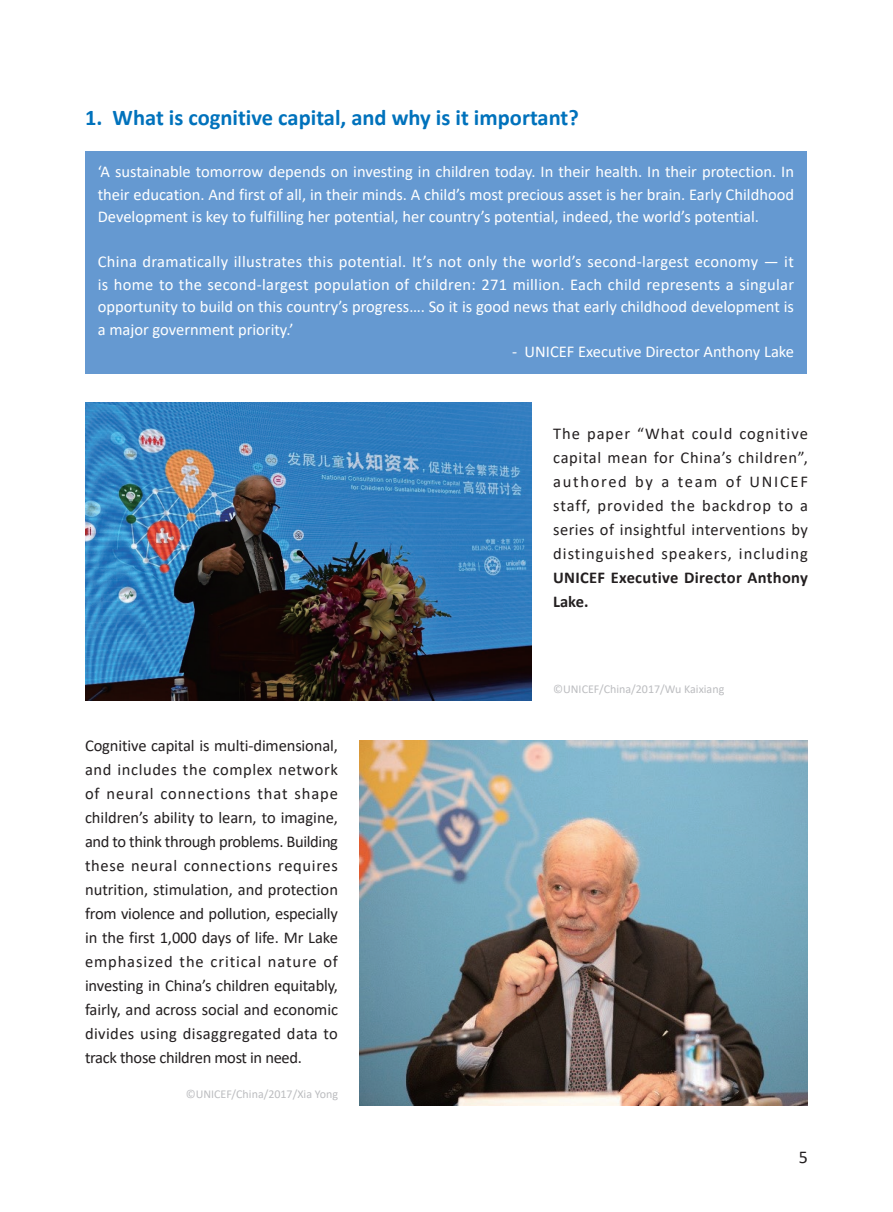
<style>
.page{position:relative;width:893px;height:1212px;background:#fff}
.page>*{position:absolute;margin:0;border:0;box-sizing:border-box;transform-origin:0 0}
.t1{font:700 22.5px "Calibri";color:#0072bc}
.t2{font:18px "Calibri";color:#231f20}
.t3{font:16.5px/24px "Calibri";letter-spacing:.025em;color:#231f20;text-align:justify}
.t4{font:16.5px/22.5px "Calibri";color:#fff;text-align:justify}
.t5{font:700 16.5px/24px "Calibri";letter-spacing:.02em;color:#231f20}
.t6{font:12px "Calibri";color:#bcbdc0}
</style>
<div class="page">
<div style="left:85px;top:151px;width:722px;height:222px;background:#6599d1"></div>
<img style="left:85px;top:403px;width:447px;height:297px">
<img style="left:359px;top:740px;width:449px;height:365px">
<h1 class="t1" style="left:85px;top:101px;width:495px">1. What is cognitive capital, and why is it important?</h1>
<p class="t4" style="left:98px;top:160px;width:698px">‘A sustainable tomorrow depends on investing in children today. In their health. In their protection. In their education. And first of all, in their minds. A child’s most precious asset is her brain. Early Childhood Development is key to fulfilling her potential, her country’s potential, indeed, the world’s potential.</p>
<p class="t4" style="left:98px;top:250px;width:698px">China dramatically illustrates this potential. It’s not only the world’s second-largest economy — it is home to the second-largest population of children: 271 million. Each child represents a singular opportunity to build on this country’s progress…. So it is good news that early childhood development is a major government priority.’</p>
<p class="t4" style="left:512px;top:340px;width:283px">- UNICEF Executive Director Anthony Lake</p>
<p class="t3" style="left:553px;top:421px;width:256px">The paper “What could cognitive capital mean for China’s children”, authored by a team of UNICEF staff, provided the backdrop to a series of insightful interventions by distinguished speakers, including</p>
<p class="t5" style="left:553px;top:565px;width:256px">UNICEF Executive Director Anthony<br>Lake.</p>
<p class="t3" style="left:85px;top:733px;width:255px">Cognitive capital is multi-dimensional, and includes the complex network of neural connections that shape children’s ability to learn, to imagine, and to think through problems. Building these neural connections requires nutrition, stimulation, and protection from violence and pollution, especially in the first 1,000 days of life. Mr Lake emphasized the critical nature of investing in China’s children equitably, fairly, and across social and economic divides using disaggregated data to track those children most in need.</p>
<p class="t6" style="left:186px;top:1085px;width:154px">©UNICEF/China/2017/Xia Yong</p>
<p class="t6" style="left:553px;top:681px;width:173px">©UNICEF/China/2017/Wu Kaixiang</p>
<p class="t2" style="left:799px;top:1144px;width:11px">5</p>
</div>
